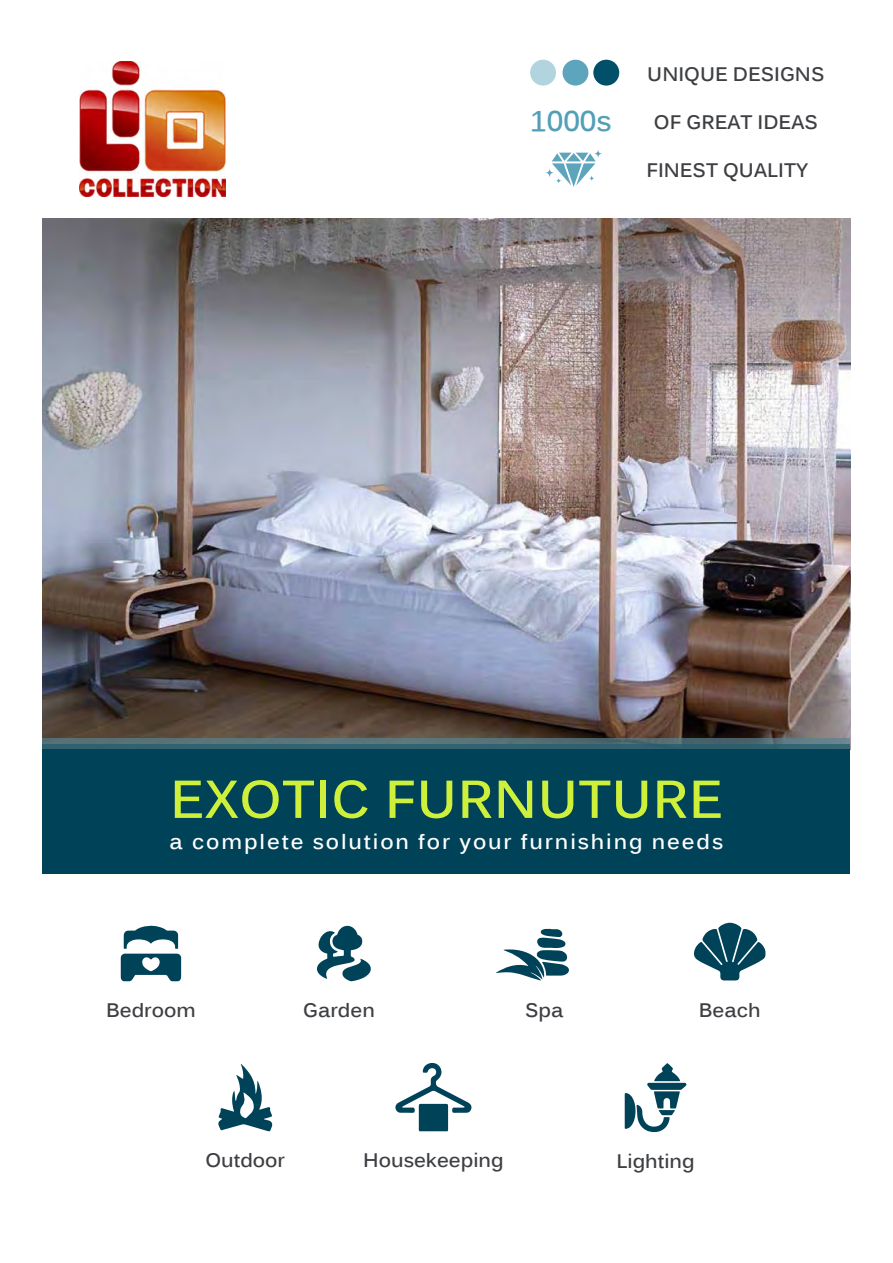
<style>
.page{position:relative;width:893px;height:1263px;background:#fff}
.page>*{position:absolute;margin:0;border:0;box-sizing:border-box;transform-origin:0 0}
.t1{font:700 52.5px "Kalinga";letter-spacing:.01em;color:#cff03a}
.t2{font:700 28.5px "Kalinga";color:#529fb7}
.t3{font:700 21px "Kalinga";letter-spacing:.09em;color:#fff}
.t4{font:700 19.5px "Kalinga";color:#3d3f42}
</style>
<div class="page">
<img style="left:43px;top:218px;width:807px;height:520px">
<svg style="left:43px;top:738px;width:807px;height:6px;background:#567076"></svg>
<div style="left:43px;top:744px;width:807px;height:117px;background:#326271"></div>
<img style="left:79px;top:62px;width:146px;height:134px">
<svg style="left:121px;top:925px;width:60px;height:56px"></svg>
<svg style="left:317px;top:925px;width:54px;height:56px"></svg>
<svg style="left:496px;top:929px;width:73px;height:51px"></svg>
<svg style="left:694px;top:923px;width:71px;height:57px"></svg>
<svg style="left:218px;top:1064px;width:55px;height:67px"></svg>
<svg style="left:395px;top:1063px;width:77px;height:68px"></svg>
<svg style="left:625px;top:1063px;width:61px;height:69px"></svg>
<div style="left:530px;top:60px;width:26px;height:26px;background:#b2d4df;border-radius:50%"></div>
<div style="left:562px;top:60px;width:26px;height:26px;background:#5da5bd;border-radius:50%"></div>
<div style="left:593px;top:60px;width:26px;height:26px;background:#014f68;border-radius:50%"></div>
<svg style="left:545px;top:150px;width:57px;height:37px"></svg>
<div style="left:43px;top:749px;width:807px;height:125px;background:#004358"></div>
<p class="t2" style="left:530px;top:102px;width:83px">1000s</p>
<p class="t4" style="left:647px;top:61px;width:179px">UNIQUE DESIGNS</p>
<p class="t4" style="left:654px;top:109px;width:165px">OF GREAT IDEAS</p>
<p class="t4" style="left:646px;top:157px;width:163px">FINEST QUALITY</p>
<p class="t1" style="left:170px;top:765px;width:555px">EXOTIC FURNUTURE</p>
<p class="t3" style="left:170px;top:828px;width:555px">a complete solution for your furnishing needs</p>
<p class="t4" style="left:106px;top:997px;width:91px">Bedroom</p>
<p class="t4" style="left:303px;top:997px;width:73px">Garden</p>
<p class="t4" style="left:525px;top:997px;width:40px">Spa</p>
<p class="t4" style="left:205px;top:1148px;width:81px">Outdoor</p>
<p class="t4" style="left:363px;top:1148px;width:142px">Housekeeping</p>
<p class="t4" style="left:699px;top:997px;width:63px">Beach</p>
<p class="t4" style="left:616px;top:1148px;width:80px">Lighting</p>
</div>
